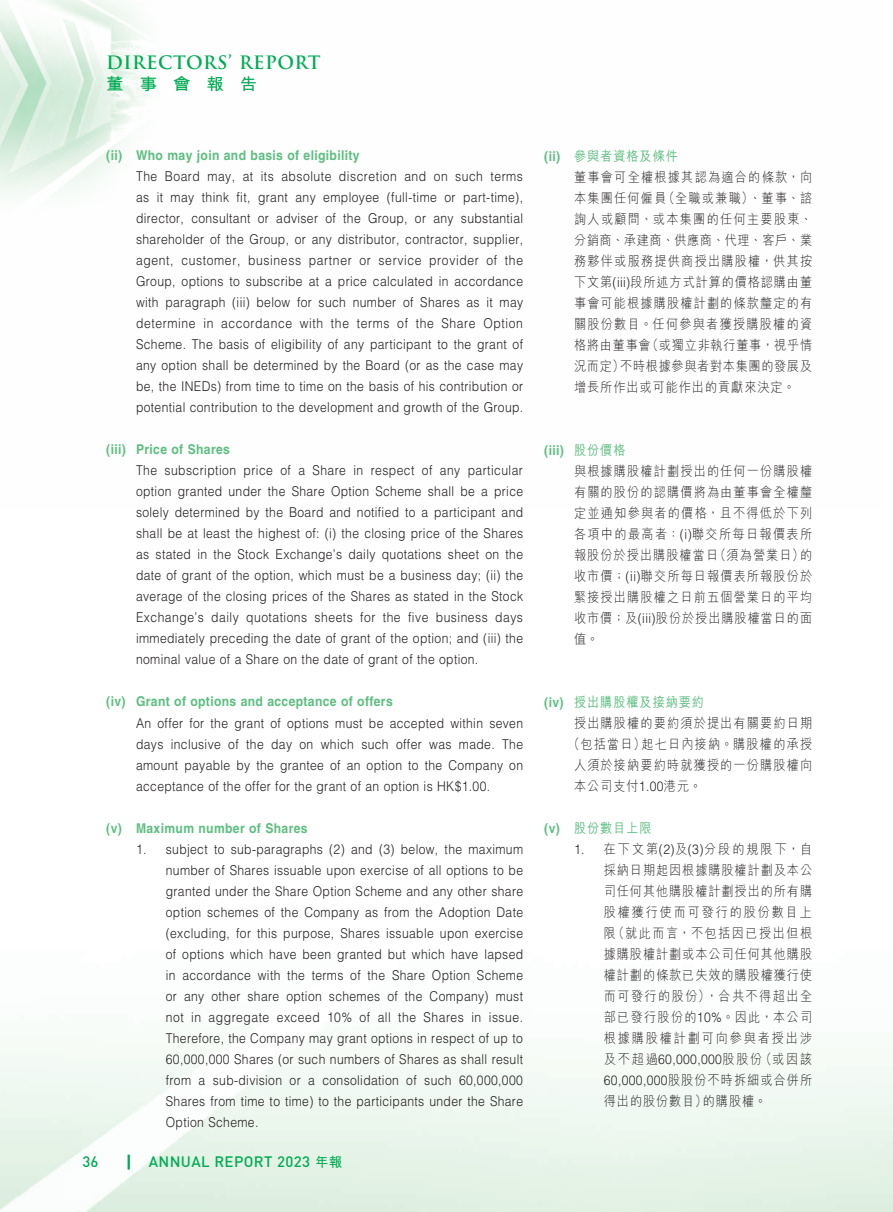
<style>
.page{position:relative;width:893px;height:1212px;background:#fff}
.page>*{position:absolute;margin:0;border:0;box-sizing:border-box;transform-origin:0 0}
.t1{font:700 18px "Trajan Pro";letter-spacing:.025em;color:#00ab53}
.t2{font:700 16.5px "M Hei HK";letter-spacing:.93em;color:#00ab53;scale:1.05 1}
.t3{font:500 15px "DIN Pro";letter-spacing:.025em;color:#00ab53}
.t4{font:300 13.5px/21px "Helvetica LT Std";letter-spacing:.03em;color:#231f20;text-align:justify;scale:.9 1}
.t5{font:300 13.5px/21px "M Hei HK";letter-spacing:.095em;color:#231f20;text-align:justify;scale:.9 1}
.t6{font:700 13.5px "Helvetica LT Std";letter-spacing:.03em;color:#5dbe80;scale:.9 1}
.t7{font:500 13.5px "M Hei HK";letter-spacing:.08em;color:#5dbe80;scale:.9 1}
.s1{font-family:"M Hei HK";font-weight:700;font-size:13.5px}
.s2{font-family:"Helvetica LT Std";font-weight:700;color:#5dbe80}
.s3{font-weight:500;color:#5dbe80}
.s4{font-family:"Helvetica LT Std"}
.s5{font-family:"M Hei HK";font-weight:500}
.s6{font-family:"Helvetica LT Std";font-weight:700}
</style>
<div class="page">
<img style="left:0;top:1049px;width:892px;height:163px">
<img style="left:0;top:0;width:147px;height:193px">
<svg style="left:128px;top:1154px;width:2px;height:15px"></svg>
<h1 class="t1" style="left:106px;top:51px;width:216px">DIRECTORS’ REPORT</h1>
<p class="t2" style="left:106px;top:72px;width:145px">董事會報告</p>
<p class="t6" style="left:106px;top:147px;width:283px">(ii) Who may join and basis of eligibility</p>
<p class="t4" style="left:136px;top:166px;width:432px">The Board may, at its absolute discretion and on such terms as it may think fit, grant any employee (full-time or part-time), director, consultant or adviser of the Group, or any substantial shareholder of the Group, or any distributor, contractor, supplier, agent, customer, business partner or service provider of the Group, options to subscribe at a price calculated in accordance with paragraph (iii) below for such number of Shares as it may determine in accordance with the terms of the Share Option Scheme. The basis of eligibility of any participant to the grant of any option shall be determined by the Board (or as the case may be, the INEDs) from time to time on the basis of his contribution or potential contribution to the development and growth of the Group.</p>
<p class="t6" style="left:106px;top:441px;width:139px">(iii) Price of Shares</p>
<p class="t4" style="left:136px;top:460px;width:432px">The subscription price of a Share in respect of any particular option granted under the Share Option Scheme shall be a price solely determined by the Board and notified to a participant and shall be at least the highest of: (i) the closing price of the Shares as stated in the Stock Exchange’s daily quotations sheet on the date of grant of the option, which must be a business day; (ii) the average of the closing prices of the Shares as stated in the Stock Exchange’s daily quotations sheets for the five business days immediately preceding the date of grant of the option; and (iii) the nominal value of a Share on the date of grant of the option.</p>
<p class="t6" style="left:106px;top:693px;width:320px">(iv) Grant of options and acceptance of offers</p>
<p class="t4" style="left:136px;top:712px;width:432px">An offer for the grant of options must be accepted within seven days inclusive of the day on which such offer was made. The amount payable by the grantee of an option to the Company on acceptance of the offer for the grant of an option is HK$1.00.</p>
<p class="t6" style="left:106px;top:819px;width:225px">(v) Maximum number of Shares</p>
<p class="t4" style="left:166px;top:838px;width:399px;text-indent:-30px">1. subject to sub-paragraphs (2) and (3) below, the maximum number of Shares issuable upon exercise of all options to be granted under the Share Option Scheme and any other share option schemes of the Company as from the Adoption Date (excluding, for this purpose, Shares issuable upon exercise of options which have been granted but which have lapsed in accordance with the terms of the Share Option Scheme or any other share option schemes of the Company) must not in aggregate exceed 10% of all the Shares in issue.<br>Therefore, the Company may grant options in respect of up to 60,000,000 Shares (or such numbers of Shares as shall result from a sub-division or a consolidation of such 60,000,000<br>Shares from time to time) to the participants under the Share Option Scheme.</p>
<p class="t3" style="left:82px;top:1152px;width:17px">36</p>
<p class="t3" style="left:149px;top:1152px;width:195px">ANNUAL REPORT 2023 <span class="s1">年報</span></p>
<p class="t5" style="left:574px;top:145px;width:266px;text-align:left;text-indent:-30px"><span class="s2">(ii)</span> <span class="s3">參與者資格及條件<br></span>董事會可全權根據其認為適合的條款，向本集團任何僱員（全職或兼職）、董事、諮詢人或顧問、或本集團的任何主要股東、分銷商、承建商、供應商、代理、客戶、業務夥伴或服務提供商授出購股權，供其按下文第<span class="s4">(iii)</span>段所述方式計算的價格認購由董事會可能根據購股權計劃的條款釐定的有關股份數目。任何參與者獲授購股權的資格將由董事會（或獨立非執行董事，視乎情況而定）不時根據參與者對本集團的發展及增長所作出或可能作出的貢獻來決定。</p>
<p class="t6" style="left:544px;top:442px;width:92px">(iii) <span class="s5">股份價格</span></p>
<p class="t5" style="left:574px;top:460px;width:266px">與根據購股權計劃授出的任何一份購股權有關的股份的認購價將為由董事會全權釐定並通知參與者的價格，且不得低於下列各項中的最高者：<span class="s4">(i)</span>聯交所每日報價表所報股份於授出購股權當日（須為營業日）的收市價；<span class="s4">(ii)</span>聯交所每日報價表所報股份於緊接授出購股權之日前五個營業日的平均收市價；及<span class="s4">(iii)</span>股份於授出購股權當日的面值。</p>
<p class="t7" style="left:544px;top:692px;width:179px"><span class="s6">(iv)</span> 授出購股權及接納要約</p>
<p class="t5" style="left:574px;top:712px;width:266px">授出購股權的要約須於提出有關要約日期</p>
<p class="t5" style="left:568px;top:733px;width:273px">（包括當日）起七日內接納。購股權的承授</p>
<p class="t5" style="left:574px;top:754px;width:266px">人須於接納要約時就獲授的一份購股權向</p>
<p class="t5" style="left:574px;top:775px;width:143px">本公司支付<span class="s4">1.00</span>港元。</p>
<p class="t7" style="left:544px;top:818px;width:121px"><span class="s6">(v)</span> 股份數目上限</p>
<p class="t5" style="left:604px;top:838px;width:233px;text-indent:-30px"><span class="s4">1.</span> 在下文第<span class="s4">(2)</span>及<span class="s4">(3)</span>分段的規限下，自採納日期起因根據購股權計劃及本公司任何其他購股權計劃授出的所有購股權獲行使而可發行的股份數目上限（就此而言，不包括因已授出但根據購股權計劃或本公司任何其他購股權計劃的條款已失效的購股權獲行使而可發行的股份），合共不得超出全部已發行股份的<span class="s4">10%</span>。因此，本公司根據購股權計劃可向參與者授出涉及不超過<span class="s4">60,000,000</span>股股份（或因該<span class="s4">60,000,000</span>股股份不時拆細或合併所得出的股份數目）的購股權。</p>
</div>
